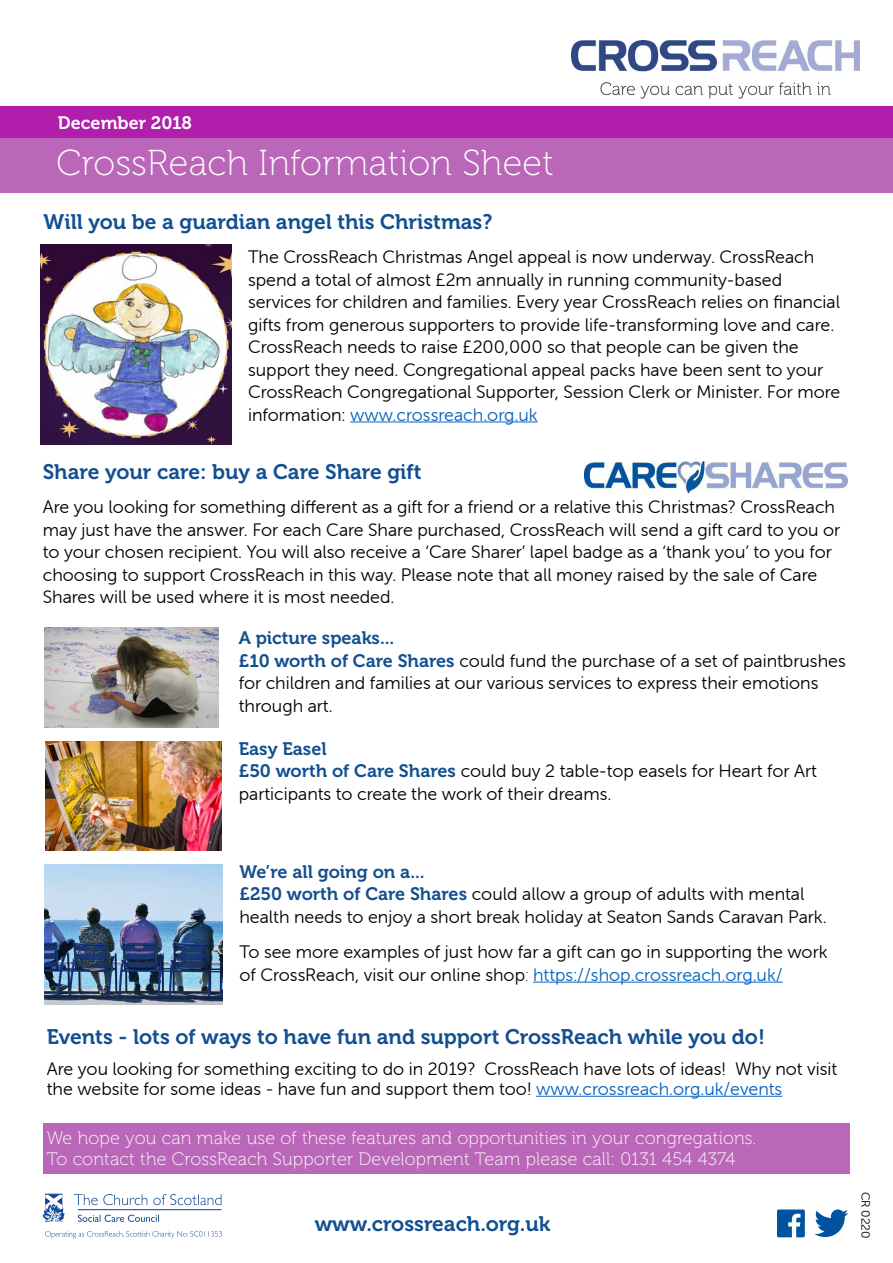
<style>
.page{position:relative;width:893px;height:1263px;background:#fff}
.page>*{position:absolute;margin:0;border:0;box-sizing:border-box;transform-origin:0 0}
.t1{font:36px "Museo 100";letter-spacing:.01em;color:#fff}
.t2{font:21px "Museo 700";color:#134f90}
.t3{font:18px/22.5px "Museo Sans Rounded 300";color:#000}
.t4{font:18px/21px "Museo 100";letter-spacing:.01em;color:#fff}
.t5{font:18px "Museo 700";color:#134f90}
.t6{font:18px "Museo 700";color:#fff}
.t7{font:12px "Museo Sans Rounded 300";letter-spacing:-.01em;color:#000}
.s1{color:#0563c1}
.s2{font-family:"Museo 700";color:#134f90}
.s3{font-family:"Eras ITC";font-weight:300}
</style>
<div class="page">
<svg style="left:74px;top:1194px;width:147px;height:11px"></svg>
<svg style="left:78px;top:1215px;width:81px;height:7px"></svg>
<svg style="left:45px;top:1231px;width:177px;height:7px"></svg>
<svg style="left:43px;top:1194px;width:22px;height:28px"></svg>
<hr style="left:78px;top:1209px;width:144px;height:1px;background:#134895">
<svg style="left:814px;top:1209px;width:34px;height:28px"></svg>
<svg style="left:777px;top:1209px;width:28px;height:28px"></svg>
<div style="left:0;top:137px;width:893px;height:56px;background:#bb67b9"></div>
<div style="left:0;top:106px;width:893px;height:31px;background:#b01eab"></div>
<hr style="left:350px;top:421px;width:188px;height:1px;background:#0563c1">
<img style="left:41px;top:244px;width:190px;height:200px">
<img style="left:45px;top:627px;width:174px;height:101px">
<img style="left:46px;top:741px;width:176px;height:109px">
<img style="left:45px;top:864px;width:177px;height:141px">
<hr style="left:533px;top:982px;width:250px;height:1px;background:#0563c1">
<div style="left:43px;top:1123px;width:807px;height:51px;background:#bb67b9"></div>
<hr style="left:536px;top:1096px;width:246px;height:1px;background:#0563c1">
<img style="left:584px;top:461px;width:263px;height:33px">
<img style="left:572px;top:40px;width:288px;height:58px">
<p class="t6" style="left:58px;top:113px;width:136px">December 2018</p>
<h1 class="t1" style="left:57px;top:143px;width:499px">CrossReach Information Sheet</h1>
<p class="t2" style="left:44px;top:210px;width:450px">Will you be a guardian angel this Christmas?</p>
<p class="t3" style="left:248px;top:246px;width:594px">The CrossReach Christmas Angel appeal is now underway. CrossReach spend a total of almost £2m annually in running community-based services for children and families. Every year CrossReach relies on financial gifts from generous supporters to provide life-transforming love and care.<br>CrossReach needs to raise £200,000 so that people can be given the support they need. Congregational appeal packs have been sent to your CrossReach Congregational Supporter, Session Clerk or Minister. For more information: <span class="s1">www.crossreach.org.uk</span></p>
<p class="t2" style="left:43px;top:460px;width:380px">Share your care: buy a Care Share gift</p>
<p class="t3" style="left:43px;top:496px;width:799px">Are you looking for something different as a gift for a friend or a relative this Christmas? CrossReach may just have the answer. For each Care Share purchased, CrossReach will send a gift card to you or to your chosen recipient. You will also receive a ‘Care Sharer’ lapel badge as a ‘thank you’ to you for choosing to support CrossReach in this way. Please note that all money raised by the sale of Care Shares will be used where it is most needed.</p>
<p class="t5" style="left:239px;top:628px;width:157px">A picture speaks...</p>
<p class="t3" style="left:239px;top:649px;width:608px"><span class="s2">£10 worth of Care Shares</span> could fund the purchase of a set of paintbrushes for children and families at our various services to express their emotions through art.</p>
<p class="t5" style="left:239px;top:738px;width:89px">Easy Easel</p>
<p class="t3" style="left:239px;top:760px;width:580px"><span class="s2">£50 worth of Care Shares</span> could buy 2 table-top easels for Heart for Art participants to create the work of their dreams.</p>
<p class="t5" style="left:239px;top:862px;width:187px">We’re all going on a...</p>
<p class="t3" style="left:239px;top:883px;width:589px"><span class="s2">£250 worth of Care Shares</span> could allow a group of adults with mental health needs to enjoy a short break holiday at Seaton Sands Caravan Park.</p>
<p class="t3" style="left:239px;top:941px;width:590px">To see more examples of just how far a gift can go in supporting the work of CrossReach, visit our online shop<span class="s3">:</span> <span class="s1">https://shop.crossreach.org.uk/</span></p>
<p class="t2" style="left:47px;top:1025px;width:720px">Events - lots of ways to have fun and support CrossReach while you do!</p>
<p class="t3" style="left:47px;top:1060px;width:792px;line-height:19.5px">Are you looking for something exciting to do in 2019? CrossReach have lots of ideas! Why not visit the website for some ideas - have fun and support them too! <span class="s1">www.crossreach.org.uk/events</span></p>
<p class="t4" style="left:47px;top:1128px;width:711px">We hope you can make use of these features and opportunities in your congregations.<br>To contact the CrossReach Supporter Development Team please call: 0131 454 4374</p>
<p class="t2" style="left:315px;top:1212px;width:237px">www.crossreach.org.uk</p>
<p class="t7" style="left:872px;top:1192px;width:48px;rotate:90deg">CR 0220</p>
</div>
